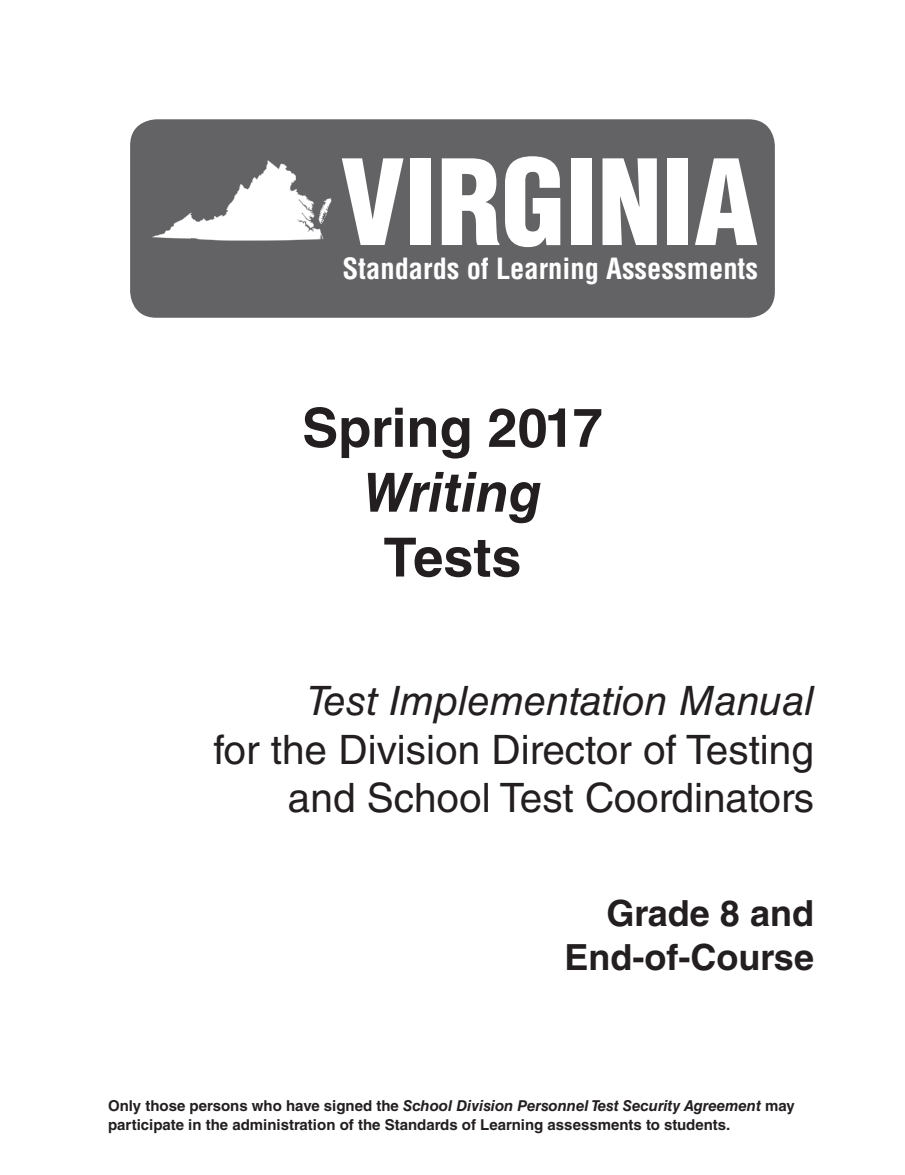
<style>
.page{position:relative;width:905px;height:1175px;background:#fff}
.page>*{position:absolute;margin:0;border:0;box-sizing:border-box;transform-origin:0 0}
.t1{font:900 condensed 115.5px "Helvetica LT Std";color:#fff}
.t2{font:700 54px "Helvetica LT Std";color:#231f20}
.t3{font:italic 700 54px "Helvetica LT Std";color:#231f20}
.t4{font:40.5px/48.6px "Helvetica LT Std";color:#231f20;text-align:right}
.t5{font:italic 40.5px "Helvetica LT Std";color:#231f20}
.t6{font:700 36px/43.2px "Helvetica LT Std";color:#231f20;text-align:right}
.t7{font:700 condensed 28.5px "Helvetica LT Std";color:#fff}
.t8{font:700 15px/18px "Helvetica LT Std";color:#231f20}
.s1{font-style:italic}
</style>
<div class="page">
<div style="left:130px;top:119px;width:644px;height:199px;background:#636366;border-radius:26px"></div>
<svg style="left:152px;top:160px;width:179px;height:81px"></svg>
<h1 class="t1" style="left:340px;top:129px;width:419px">VIRGINIA</h1>
<h3 class="t7" style="left:342px;top:251px;width:417px">Standards of Learning Assessments</h3>
<h2 class="t2" style="left:302px;top:395px;width:302px">Spring 2017</h2>
<h2 class="t3" style="left:363px;top:460px;width:181px">Writing</h2>
<h2 class="t2" style="left:383px;top:524px;width:139px">Tests</h2>
<h3 class="t5" style="left:307px;top:677px;width:508px">Test Implementation Manual</h3>
<h3 class="t4" style="left:213px;top:725px;width:602px">for the Division Director of Testing and School Test Coordinators</h3>
<h3 class="t6" style="left:564px;top:891px;width:251px">Grade 8 and<br>End-of-Course</h3>
<p class="t8" style="left:108px;top:1097px;width:688px">Only those persons who have signed the <span class="s1">School Division Personnel Test Security Agreement</span> may participate in the administration of the Standards of Learning assessments to students.</p>
</div>
